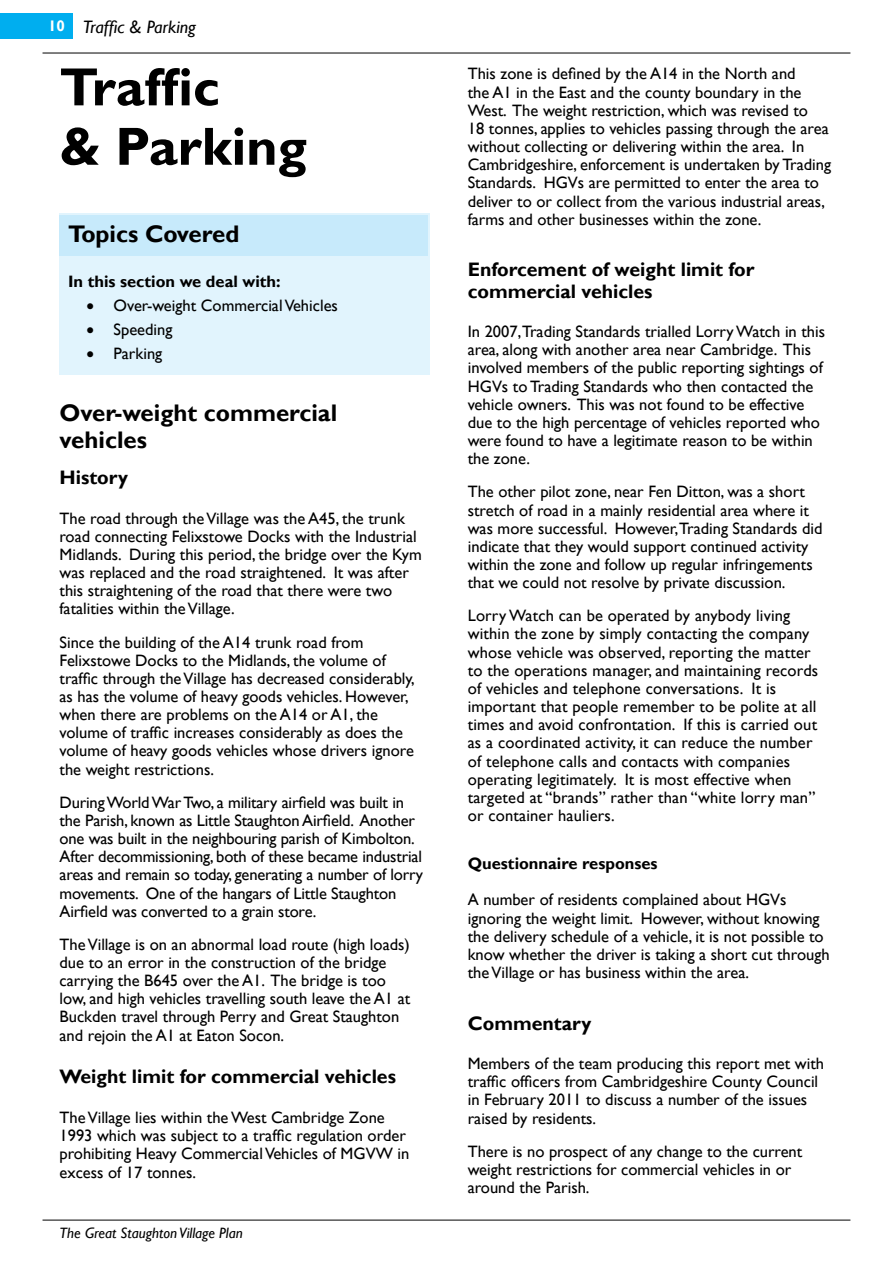
<style>
.page{position:relative;width:893px;height:1263px;background:#fff}
.page>*{position:absolute;margin:0;border:0;box-sizing:border-box;transform-origin:0 0}
.t1{font:700 54px/59.4px "Gill Sans";color:#000}
.t2{font:700 24px/26.4px "Gill Sans";color:#000}
.t3{font:700 19.5px/21.5px "Gill Sans";color:#000}
.t4{font:italic 18px "Gill Sans";color:#000}
.t5{font:16.5px/18.1px "Gill Sans";color:#000}
.t6{font:700 16.5px "Gill Sans";color:#000}
.t7{font:italic 15px "Gill Sans";color:#000}
.s1{font-weight:700;font-style:normal;font-size:15.3px;color:#fff}
</style>
<div class="page">
<hr style="left:43px;top:53px;width:807px;height:1px;background:#000">
<hr style="left:43px;top:1220px;width:807px;height:1px;background:#000">
<div style="left:60px;top:213px;width:370px;height:161px;background:#e1f4fd"></div>
<div style="left:60px;top:215px;width:368px;height:40px;background:#c7eafb"></div>
<div style="left:0;top:14px;width:72px;height:25px;background:#00aeef"></div>
<p class="t4" style="left:48px;top:16px;width:149px"><span class="s1">10</span> Traffic &amp; Parking</p>
<h1 class="t1" style="left:60px;top:59px;width:249px">Traffic<br>&amp; Parking</h1>
<h2 class="t2" style="left:68px;top:222px;width:173px">Topics Covered</h2>
<p class="t6" style="left:68px;top:271px;width:214px">In this section we deal with:</p>
<p class="t5" style="left:87px;top:296px;width:253px">• Over-weight Commercial Vehicles</p>
<p class="t5" style="left:87px;top:320px;width:87px">• Speeding</p>
<p class="t5" style="left:87px;top:344px;width:77px">• Parking</p>
<h2 class="t2" style="left:60px;top:400px;width:279px">Over-weight commercial vehicles</h2>
<p class="t3" style="left:60px;top:467px;width:70px">History</p>
<p class="t5" style="left:60px;top:509px;width:364px">The road through the Village was the A45, the trunk road connecting Felixstowe Docks with the Industrial Midlands. During this period, the bridge over the Kym was replaced and the road straightened. It was after this straightening of the road that there were two fatalities within the Village.</p>
<p class="t5" style="left:60px;top:633px;width:357px">Since the building of the A14 trunk road from Felixstowe Docks to the Midlands, the volume of traffic through the Village has decreased considerably, as has the volume of heavy goods vehicles. However, when there are problems on the A14 or A1, the volume of traffic increases considerably as does the volume of heavy goods vehicles whose drivers ignore the weight restrictions.</p>
<p class="t5" style="left:60px;top:793px;width:365px">During World War Two, a military airfield was built in the Parish, known as Little Staughton Airfield. Another one was built in the neighbouring parish of Kimbolton.<br>After decommissioning, both of these became industrial areas and remain so today, generating a number of lorry movements. One of the hangars of Little Staughton Airfield was converted to a grain store.</p>
<p class="t5" style="left:60px;top:935px;width:352px">The Village is on an abnormal load route (high loads) due to an error in the construction of the bridge carrying the B645 over the A1. The bridge is too low, and high vehicles travelling south leave the A1 at Buckden travel through Perry and Great Staughton and rejoin the A1 at Eaton Socon.</p>
<p class="t3" style="left:60px;top:1067px;width:338px">Weight limit for commercial vehicles</p>
<p class="t5" style="left:60px;top:1109px;width:351px">The Village lies within the West Cambridge Zone 1993 which was subject to a traffic regulation order prohibiting Heavy Commercial Vehicles of MGVW in excess of 17 tonnes.</p>
<p class="t7" style="left:60px;top:1224px;width:185px">The Great Staughton Village Plan</p>
<p class="t5" style="left:468px;top:65px;width:365px">This zone is defined by the A14 in the North and<br>the A1 in the East and the county boundary in the West. The weight restriction, which was revised to<br>18 tonnes, applies to vehicles passing through the area without collecting or delivering within the area. In Cambridgeshire, enforcement is undertaken by Trading Standards. HGVs are permitted to enter the area to deliver to or collect from the various industrial areas, farms and other businesses within the zone.</p>
<p class="t3" style="left:468px;top:259px;width:288px">Enforcement of weight limit for commercial vehicles</p>
<p class="t5" style="left:468px;top:323px;width:359px">In 2007,Trading Standards trialled Lorry Watch in this area, along with another area near Cambridge. This involved members of the public reporting sightings of HGVs to Trading Standards who then contacted the vehicle owners. This was not found to be effective due to the high percentage of vehicles reported who were found to have a legitimate reason to be within the zone.</p>
<p class="t5" style="left:468px;top:483px;width:356px">The other pilot zone, near Fen Ditton, was a short stretch of road in a mainly residential area where it was more successful. However,Trading Standards did indicate that they would support continued activity within the zone and follow up regular infringements that we could not resolve by private discussion.</p>
<p class="t5" style="left:468px;top:607px;width:352px">Lorry Watch can be operated by anybody living within the zone by simply contacting the company whose vehicle was observed, reporting the matter to the operations manager, and maintaining records of vehicles and telephone conversations. It is important that people remember to be polite at all times and avoid confrontation. If this is carried out as a coordinated activity, it can reduce the number of telephone calls and contacts with companies operating legitimately. It is most effective when targeted at “brands” rather than “white lorry man” or container hauliers.</p>
<p class="t6" style="left:468px;top:854px;width:191px">Questionnaire responses</p>
<p class="t5" style="left:468px;top:891px;width:363px">A number of residents complained about HGVs ignoring the weight limit. However, without knowing the delivery schedule of a vehicle, it is not possible to know whether the driver is taking a short cut through the Village or has business within the area.</p>
<p class="t3" style="left:468px;top:1013px;width:125px">Commentary</p>
<p class="t5" style="left:468px;top:1055px;width:358px">Members of the team producing this report met with traffic officers from Cambridgeshire County Council in February 2011 to discuss a number of the issues raised by residents.</p>
<p class="t5" style="left:468px;top:1142px;width:336px">There is no prospect of any change to the current weight restrictions for commercial vehicles in or around the Parish.</p>
</div>
